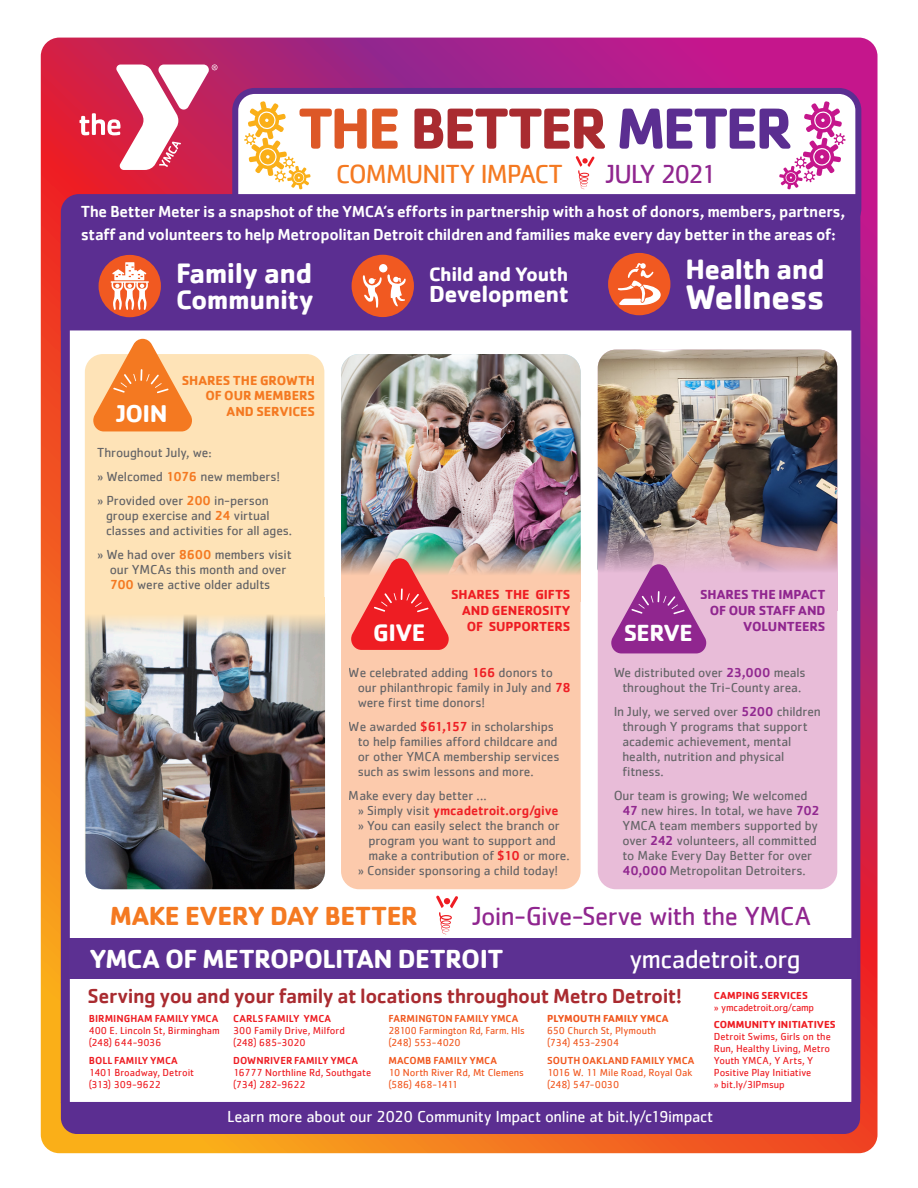
<style>
.page{position:relative;width:918px;height:1188px;background:#fff}
.page>*{position:absolute;margin:0;border:0;box-sizing:border-box;transform-origin:0 0}
.t1{font:700 60px "Cachet";letter-spacing:-.055em;color:#a92b30}
.experience{font:700 35.25px "Cachet";letter-spacing:-.025em;color:#fff}
.experience-2{font:700 28.95px "Cachet";letter-spacing:-.02em;color:#fff}
.experience-3{font:700 27.75px "Cachet";letter-spacing:-.02em;color:#fff}
.grey_bold{font:27px "Cachet";letter-spacing:-.03em;color:#90268f}
.branch_name{font:700 27px "Cachet";letter-spacing:-.025em;color:#fff}
.grey_bold-2{font:700 27px "Cachet";letter-spacing:-.02em;color:#f47921}
.branch_name-2{font:27px "Cachet";letter-spacing:-.025em;color:#fff}
.t2{font:27px "Cachet";letter-spacing:-.05em;color:#f47921}
.grey_bold-3{font:27px "Cachet";letter-spacing:-.075em;color:#90268f}
.t3{font:700 25.05px "Cachet";color:#fff}
.t4{font:700 24.75px "Cachet";color:#fff}
.t5{font:700 24.15px "Cachet";letter-spacing:-.02em;color:#fff}
.experience-4{font:700 24px "Cachet";letter-spacing:-.025em;color:#fff}
.Orange_Branch_Name{font:500 21px "Cachet";letter-spacing:-.025em;color:#a92b30}
.experience-5{font:700 20.1px "Cachet";letter-spacing:-.02em;color:#fff}
.t6{font:500 16.5px/22.5px "Cachet";letter-spacing:-.02em;color:#fff}
.branch_name-3{font:16.5px "Cachet";letter-spacing:-.02em;color:#fff}
.grey_bold-4{font:13.5px/15px "Cachet";letter-spacing:-.01em;color:#636366}
.grey_bold-5{font:700 13.5px/15.9px "Cachet";letter-spacing:-.005em;color:#ee1d23;text-align:right}
.grey_bold-6{font:700 13.5px/15.9px "Cachet";letter-spacing:-.005em;color:#f47921;text-align:right}
.grey_bold-7{font:700 13.5px/15.9px "Cachet";letter-spacing:-.005em;color:#90268f;text-align:right}
.t7{font:500 13.5px "Cachet";letter-spacing:-.01em;color:#ee1d23}
.Orange_Branch_Name-2{font:10.5px/12px "Cachet";color:#ee1d23}
.branch_name-4{font:10.5px/12px "Cachet";letter-spacing:-.005em;color:#f15921}
.branch_name-5{font:10.5px/12px "Cachet";letter-spacing:-.005em;color:#ee1d23}
.branch_name-6{font:10.5px/12px "Cachet";letter-spacing:-.025em;color:#ee1d23}
.s1{color:#dd5827}
.s2{color:#5b2e91}
.s3{font-weight:500;color:#f47921}
.s4{font-weight:500;color:#ee1d23}
.s5{font-weight:400;color:#636366}
.s6{font-weight:500;color:#90268f}
.s7{font-weight:500}
.s8{font-weight:700}
</style>
<div class="page">
<img style="left:40px;top:37px;width:838px;height:1117px">
<svg style="left:436px;top:895px;width:22px;height:39px"></svg>
<div style="left:598px;top:464px;width:239px;height:425px;background:#e8bcd8;border-radius:18px"></div>
<img style="left:598px;top:350px;width:239px;height:159px">
<img style="left:598px;top:509px;width:239px;height:62px">
<svg style="left:611px;top:564px;width:95px;height:89px"></svg>
<div style="left:61px;top:1102px;width:799px;height:32px;background:#5b2e91"></div>
<p class="t1" style="left:298px;top:90px;width:497px"><span class="s1">THE</span> BETTER <span class="s2">METER</span></p>
<p class="t2" style="left:336px;top:158px;width:228px">COMMUNITY IMPACT</p>
<p class="grey_bold-3" style="left:606px;top:158px;width:112px">JULY 2021</p>
<p class="t6" style="left:81px;top:200px;width:766px">The Better Meter is a snapshot of the YMCA’s efforts in partnership with a host of donors, members, partners, staff and volunteers to help Metropolitan Detroit children and families make every day better in the areas of:</p>
<p class="experience-2" style="left:176px;top:254px;width:138px">Family and</p>
<p class="experience-3" style="left:176px;top:282px;width:140px">Community</p>
<p class="t3" style="left:117px;top:398px;width:52px">JOIN</p>
<p class="grey_bold-6" style="left:182px;top:372px;width:135px">SHARES THE GROWTH<br>OF OUR MEMBERS<br>AND SERVICES</p>
<p class="grey_bold-4" style="left:97px;top:445px;width:116px">Throughout July, we:</p>
<p class="grey_bold-4" style="left:97px;top:469px;width:185px">» Welcomed <span class="s3">1076</span> new members!</p>
<p class="grey_bold-4" style="left:106px;top:493px;width:187px;text-indent:-9px">» Provided over <span class="s3">200</span> in-person group exercise and <span class="s3">24</span> virtual classes and activities for all ages.</p>
<p class="grey_bold-4" style="left:110px;top:547px;width:183px;text-indent:-13px">» We had over <span class="s3">8600</span> members visit our YMCAs this month and over<br><span class="s3">700</span> were active older adults</p>
<p class="experience-5" style="left:429px;top:262px;width:141px">Child and Youth</p>
<p class="experience-4" style="left:429px;top:278px;width:141px">Development</p>
<p class="t4" style="left:373px;top:616px;width:54px">GIVE</p>
<p class="grey_bold-5" style="left:451px;top:586px;width:121px">SHARES THE GIFTS<br>AND GENEROSITY<br>OF SUPPORTERS</p>
<p class="grey_bold-4" style="left:358px;top:665px;width:215px;text-indent:-9px">We celebrated adding <span class="s4">166</span> donors to our philanthropic family in July and <span class="s4">78 </span>were first time donors!</p>
<p class="grey_bold-4" style="left:358px;top:719px;width:203px;text-indent:-9px">We awarded <span class="s4">$61,157</span> in scholarships to help families afford childcare and or other YMCA membership services such as swim lessons and more.</p>
<p class="grey_bold-4" style="left:349px;top:788px;width:139px">Make every day better ...</p>
<p class="t7" style="left:358px;top:802px;width:202px"><span class="s5">» Simply visit</span> ymcadetroit.org/give</p>
<p class="grey_bold-4" style="left:358px;top:818px;width:203px">» You can easily select the branch or</p>
<p class="grey_bold-4" style="left:368px;top:833px;width:189px">program you want to support and</p>
<p class="grey_bold-4" style="left:368px;top:848px;width:203px">make a contribution of <span class="s4">$10</span> or more.</p>
<p class="grey_bold-4" style="left:358px;top:863px;width:202px">» Consider sponsoring a child today!</p>
<p class="experience-2" style="left:686px;top:251px;width:140px">Health and</p>
<p class="experience" style="left:686px;top:275px;width:141px">Wellness</p>
<p class="t5" style="left:624px;top:618px;width:71px">SERVE</p>
<p class="grey_bold-7" style="left:700px;top:586px;width:127px">SHARES THE IMPACT<br>OF OUR STAFF AND<br>VOLUNTEERS</p>
<p class="grey_bold-4" style="left:613px;top:665px;width:194px;text-align:center">We distributed over <span class="s6">23,000</span> meals throughout the Tri-County area.</p>
<p class="grey_bold-4" style="left:622px;top:704px;width:200px;text-indent:-9px">In July, we served over <span class="s6">5200</span> children through Y programs that support academic achievement, mental health, nutrition and physical fitness.</p>
<p class="grey_bold-4" style="left:622px;top:788px;width:199px;text-indent:-9px">Our team is growing; We welcomed<br><span class="s6">47</span> new hires. In total, we have <span class="s6">702<br></span>YMCA team members supported by over <span class="s6">242</span> volunteers, all committed to Make Every Day Better for over<br><span class="s6">40,000</span> Metropolitan Detroiters.</p>
<p class="grey_bold-2" style="left:110px;top:899px;width:310px">MAKE EVERY DAY BETTER</p>
<p class="grey_bold" style="left:472px;top:900px;width:340px">Join-Give-Serve with the YMCA</p>
<p class="branch_name" style="left:89px;top:941px;width:416px">YMCA OF METROPOLITAN DETROIT</p>
<p class="branch_name-2" style="left:629px;top:943px;width:173px">ymcadetroit.org</p>
<p class="Orange_Branch_Name" style="left:88px;top:983px;width:596px">Serving you and your family at locations throughout Metro Detroit!</p>
<p class="Orange_Branch_Name-2" style="left:89px;top:1012px;width:133px"><span class="s7">BIRMINGHAM FAMILY YMCA<br></span>400 E. Lincoln St, Birmingham (248) 644-9036</p>
<p class="Orange_Branch_Name-2" style="left:89px;top:1055px;width:107px"><span class="s7">BOLL FAMILY YMCA<br></span>1401 Broadway, Detroit (313) 309-9622</p>
<p class="branch_name-5" style="left:233px;top:1012px;width:113px"><span class="s7">CARLS FAMILY YMCA<br></span>300 Family Drive, Milford (248) 685-3020</p>
<p class="branch_name-5" style="left:233px;top:1055px;width:139px"><span class="s7">DOWNRIVER FAMILY YMCA<br></span>16777 Northline Rd, Southgate (734) 282-9622</p>
<p class="branch_name-4" style="left:388px;top:1012px;width:138px"><span class="s7">FARMINGTON FAMILY YMCA<br></span>28100 Farmington Rd, Farm. Hls (248) 553-4020</p>
<p class="branch_name-4" style="left:388px;top:1055px;width:137px"><span class="s7">MACOMB FAMILY YMCA<br></span>10 North River Rd, Mt Clemens (586) 468-1411</p>
<p class="branch_name-4" style="left:547px;top:1012px;width:123px"><span class="s8">PLYMOUTH FAMILY YMCA<br></span>650 Church St, Plymouth (734) 453-2904</p>
<p class="branch_name-4" style="left:547px;top:1055px;width:149px"><span class="s7">SOUTH OAKLAND FAMILY YMCA<br></span>1016 W. 11 Mile Road, Royal Oak (248) 547-0030</p>
<p class="branch_name-6" style="left:714px;top:989px;width:102px"><span class="s8">CAMPING SERVICES </span>» ymcadetroit.org/camp</p>
<p class="Orange_Branch_Name-2" style="left:714px;top:1019px;width:123px"><span class="s8">COMMUNITY INITIATIVES<br></span>Detroit Swims, Girls on the<br>Run, Healthy Living, Metro<br>Youth YMCA, Y Arts, Y<br>Positive Play Initiative<br>» bit.ly/3lPmsup</p>
<p class="branch_name-3" style="left:227px;top:1106px;width:488px">Learn more about our 2020 Community Impact online at bit.ly/c19impact</p>
</div>
